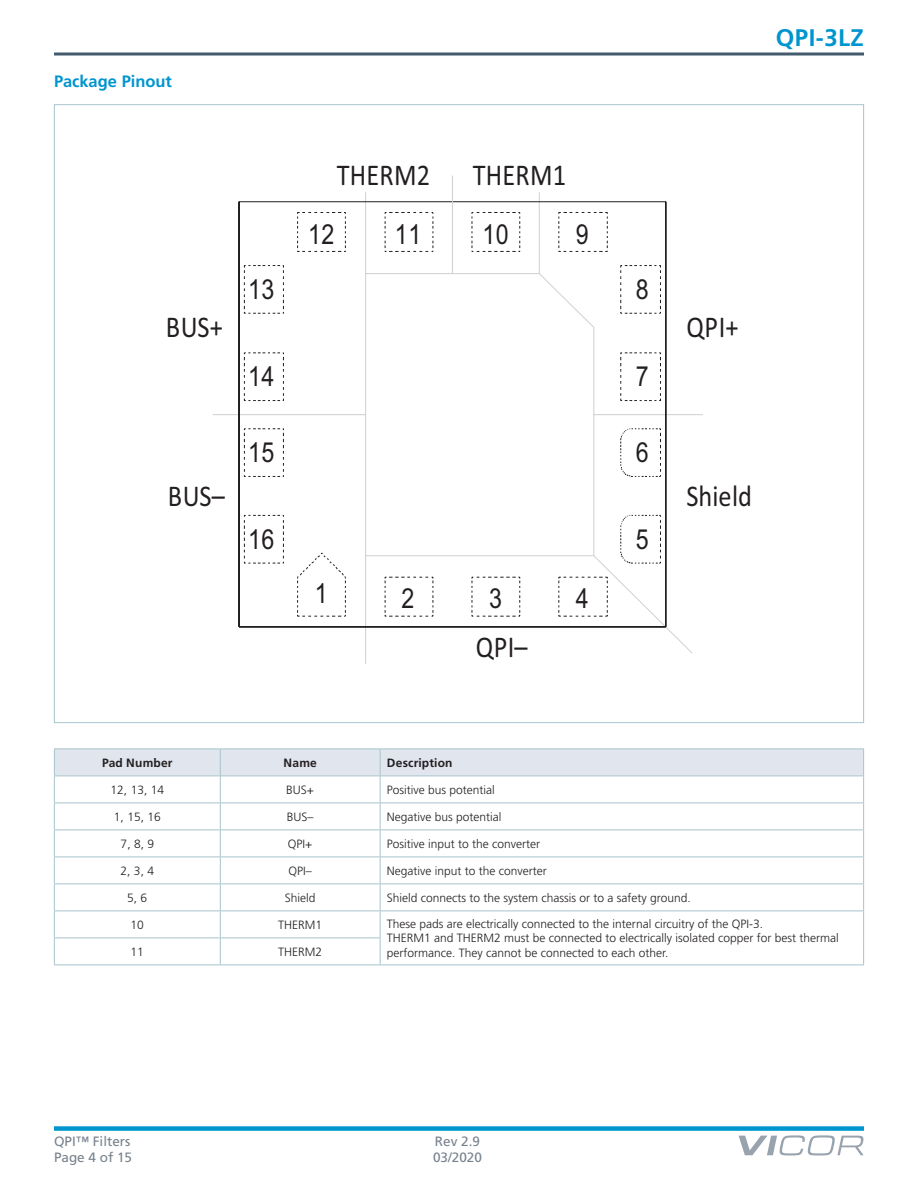
<style>
.page{position:relative;width:918px;height:1188px;background:#fff}
.page>*{position:absolute;margin:0;border:0;box-sizing:border-box;transform-origin:0 0}
.t1{font:30.3px "Calibri";letter-spacing:.01em;color:#231f20;scale:.87 1}
.t2{font:27.6px "Arial";letter-spacing:.025em;color:#231f20;scale:.84 1}
.t3{font:700 24px "Frutiger LT Pro";letter-spacing:.02em;color:#0095ce}
.t4{font:700 16.5px "Frutiger LT Pro";color:#0095ce}
.t5{font:13.5px "Frutiger LT Pro";color:#78828d}
.t6{font:300 12px/14.4px "Frutiger LT Pro";color:#231f20}
.t7{font:700 12px "Frutiger LT Pro";letter-spacing:.015em;color:#231f20}
</style>
<div class="page">
<div style="left:54px;top:1126px;width:810px;height:5px;background:#0095ce"></div>
<svg style="left:739px;top:1135px;width:125px;height:20px"></svg>
<svg style="left:54px;top:52px;width:810px;height:4px;background:#718391"></svg>
<svg style="left:238px;top:201px;width:429px;height:427px"></svg>
<hr style="left:452px;top:176px;width:1px;height:98px;background:#cfd0d2">
<svg style="left:54px;top:749px;width:810px;height:216px"></svg>
<hr style="left:54px;top:965px;width:166px;height:1px;background:#a8c4cc">
<hr style="left:220px;top:965px;width:160px;height:1px;background:#a8c4cc">
<hr style="left:380px;top:965px;width:484px;height:1px;background:#a8c4cc">
<h3 class="t4" style="left:54px;top:71px;width:120px">Package Pinout</h3>
<h1 class="t1" style="left:166px;top:308px;width:67px">BUS+</h1>
<h1 class="t1" style="left:168px;top:476px;width:67px">BUS–</h1>
<h1 class="t1" style="left:337px;top:156px;width:109px">THERM2</h1>
<h1 class="t1" style="left:473px;top:156px;width:109px">THERM1</h1>
<h2 class="t2" style="left:308px;top:217px;width:33px">12</h2>
<h2 class="t2" style="left:395px;top:217px;width:33px">11</h2>
<h2 class="t2" style="left:482px;top:217px;width:33px">10</h2>
<h2 class="t2" style="left:576px;top:217px;width:17px">9</h2>
<h2 class="t2" style="left:248px;top:272px;width:33px">13</h2>
<h2 class="t2" style="left:636px;top:272px;width:17px">8</h2>
<h2 class="t2" style="left:248px;top:358px;width:33px">14</h2>
<h2 class="t2" style="left:636px;top:358px;width:17px">7</h2>
<h2 class="t2" style="left:248px;top:434px;width:33px">15</h2>
<h2 class="t2" style="left:636px;top:434px;width:17px">6</h2>
<h2 class="t2" style="left:248px;top:521px;width:33px">16</h2>
<h2 class="t2" style="left:315px;top:575px;width:17px">1</h2>
<h2 class="t2" style="left:402px;top:581px;width:17px">2</h2>
<h2 class="t2" style="left:489px;top:581px;width:17px">3</h2>
<h2 class="t2" style="left:576px;top:581px;width:17px">4</h2>
<h1 class="t1" style="left:476px;top:628px;width:61px">QPI–</h1>
<h2 class="t2" style="left:636px;top:521px;width:17px">5</h2>
<h3 class="t3" style="left:776px;top:23px;width:90px">QPI-3LZ</h3>
<h1 class="t1" style="left:686px;top:308px;width:61px">QPI+</h1>
<h1 class="t1" style="left:686px;top:476px;width:77px">Shield</h1>
<p class="t7" style="left:102px;top:756px;width:72px">Pad Number</p>
<p class="t7" style="left:284px;top:756px;width:35px">Name</p>
<p class="t7" style="left:387px;top:756px;width:67px">Description</p>
<p class="t6" style="left:111px;top:783px;width:55px">12, 13, 14</p>
<p class="t6" style="left:286px;top:783px;width:29px">BUS+</p>
<p class="t6" style="left:387px;top:783px;width:110px">Positive bus potential</p>
<p class="t6" style="left:114px;top:810px;width:48px">1, 15, 16</p>
<p class="t6" style="left:287px;top:810px;width:28px">BUS–</p>
<p class="t6" style="left:387px;top:810px;width:116px">Negative bus potential</p>
<p class="t6" style="left:121px;top:837px;width:35px">7, 8, 9</p>
<p class="t6" style="left:288px;top:837px;width:26px">QPI+</p>
<p class="t6" style="left:387px;top:837px;width:155px">Positive input to the converter</p>
<p class="t6" style="left:121px;top:864px;width:35px">2, 3, 4</p>
<p class="t6" style="left:289px;top:864px;width:25px">QPI–</p>
<p class="t6" style="left:387px;top:864px;width:162px">Negative input to the converter</p>
<p class="t6" style="left:127px;top:891px;width:22px">5, 6</p>
<p class="t6" style="left:285px;top:891px;width:32px">Shield</p>
<p class="t6" style="left:387px;top:891px;width:305px">Shield connects to the system chassis or to a safety ground.</p>
<p class="t6" style="left:131px;top:918px;width:15px">10</p>
<p class="t6" style="left:278px;top:918px;width:46px">THERM1</p>
<p class="t6" style="left:387px;top:917px;width:454px">These pads are electrically connected to the internal circuitry of the QPI-3.<br>THERM1 and THERM2 must be connected to electrically isolated copper for best thermal</p>
<p class="t6" style="left:131px;top:945px;width:15px">11</p>
<p class="t6" style="left:278px;top:945px;width:46px">THERM2</p>
<p class="t6" style="left:387px;top:946px;width:283px">performance. They cannot be connected to each other.</p>
<p class="t5" style="left:54px;top:1133px;width:78px">QPI™ Filters</p>
<p class="t5" style="left:435px;top:1133px;width:47px">Rev 2.9</p>
<p class="t5" style="left:54px;top:1149px;width:80px">Page 4 of 15</p>
<p class="t5" style="left:433px;top:1149px;width:50px">03/2020</p>
</div>
